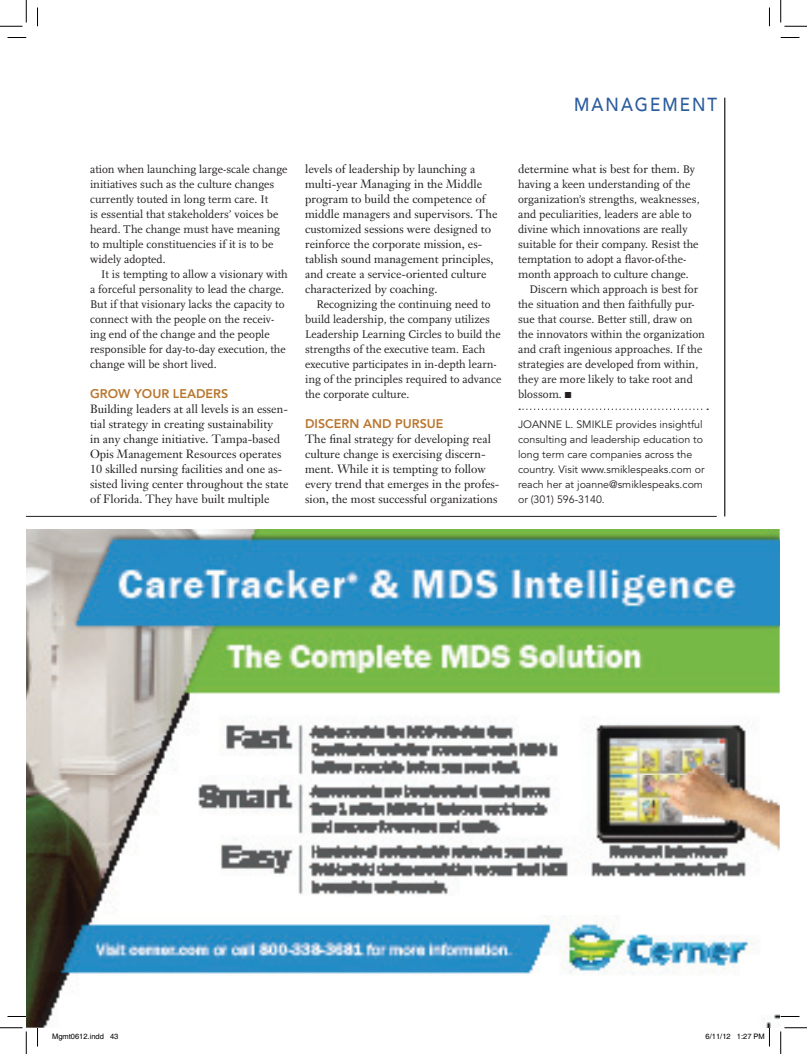
<style>
.page{position:relative;width:807px;height:1054px;background:#fff}
.page>*{position:absolute;margin:0;border:0;box-sizing:border-box;transform-origin:0 0}
.t1{font:500 18.75px "Avenir LT Std";letter-spacing:.12em;color:#2b5c9d;scale:.9 1}
.t2{font:800 12.5px "Avenir LT Std";color:#b97730}
.t3{font:11.75px/15px "Janson Text";color:#231f20}
.t4{font:11.5px/15px "Scala OT";color:#231f20}
.t5{font:10.62px/15px "Avenir";color:#231f20}
.t6{font:7.5px "Helvetica";color:#000}
.s1{font-family:"Scala OT";font-size:11.5px}
</style>
<div class="page">
<hr style="left:723px;top:98px;width:2px;height:418px;background:#231f20">
<svg style="left:519px;top:409px;width:188px;height:1px"></svg>
<img style="left:26px;top:530px;width:753px;height:498px">
<hr style="left:26px;top:516px;width:690px;height:1px;background:#231f20">
<svg style="left:8px;top:37px;width:18px;height:1px"></svg>
<svg style="left:780px;top:37px;width:19px;height:1px"></svg>
<svg style="left:8px;top:1016px;width:18px;height:1px"></svg>
<svg style="left:780px;top:1016px;width:19px;height:1px"></svg>
<svg style="left:37px;top:8px;width:1px;height:18px"></svg>
<svg style="left:37px;top:1028px;width:1px;height:18px"></svg>
<svg style="left:769px;top:8px;width:1px;height:18px"></svg>
<svg style="left:0;top:0;width:27px;height:27px"></svg>
<svg style="left:0;top:1027px;width:27px;height:27px"></svg>
<svg style="left:780px;top:0;width:26px;height:27px"></svg>
<svg style="left:780px;top:1027px;width:26px;height:27px"></svg>
<svg style="left:769px;top:1028px;width:1px;height:18px"></svg>
<h1 class="t1" style="left:574px;top:94px;width:160px">MANAGEMENT</h1>
<p class="t4" style="left:90px;top:162px;width:199px">ation when launching large-scale change initiatives such as the culture changes currently touted in long term care. It<br>is essential that stakeholders’ voices be heard. The change must have meaning to multiple constituencies if it is to be widely adopted.</p>
<p class="t4" style="left:90px;top:267px;width:199px;text-indent:11px">It is tempting to allow a visionary with a forceful personality to lead the charge.<br>But if that visionary lacks the capacity to connect with the people on the receiv&shy;ing end of the change and the people responsible for day-to-day execution, the change will be short lived.</p>
<p class="t2" style="left:90px;top:386px;width:140px">GROW YOUR LEADERS</p>
<p class="t3" style="left:90px;top:401px;width:200px">Building leaders at all levels is an essen&shy;tial strategy in creating sustainability<br>in any change initiative. Tampa-based Opis Management Resources operates 10 skilled nursing facilities and one as&shy;sisted living center throughout the state of Florida. They have built multiple</p>
<p class="t3" style="left:305px;top:161px;width:194px">levels of leadership by launching a multi-year Managing in the Middle program to build the competence of middle managers and supervisors. The customized sessions were designed to reinforce the corporate mission, es&shy;tablish sound management principles, and create a service-oriented culture characterized by coaching.</p>
<p class="t4" style="left:305px;top:297px;width:198px;text-indent:11px">Recognizing the continuing need to build leadership, the company utilizes Leadership Learning Circles to build the strengths of the executive team. Each executive participates in in-depth learn&shy;ing of the principles required to advance the corporate culture.</p>
<p class="t2" style="left:305px;top:416px;width:140px">DISCERN AND PURSUE</p>
<p class="t3" style="left:305px;top:431px;width:196px">The final strategy for developing real culture change is exercising discern&shy;ment. While it is tempting to follow every trend that emerges in the profes&shy;sion, the most successful organizations</p>
<p class="t3" style="left:518px;top:161px;width:178px">determine what is best for them. <span class="s1">By</span></p>
<p class="t4" style="left:518px;top:177px;width:174px">having a keen understanding of the</p>
<p class="t4" style="left:518px;top:192px;width:183px">organization’s strengths, weaknesses,</p>
<p class="t4" style="left:518px;top:207px;width:175px">and peculiarities, leaders are able to</p>
<p class="t4" style="left:518px;top:222px;width:171px">divine which innovations are really</p>
<p class="t4" style="left:518px;top:237px;width:182px">suitable for their company. Resist the</p>
<p class="t4" style="left:518px;top:252px;width:169px">temptation to adopt a avor-of-the-</p>
<p class="t4" style="left:518px;top:267px;width:172px">month approach to culture change.</p>
<p class="t4" style="left:529px;top:282px;width:170px">Discern which approach is best for</p>
<p class="t4" style="left:518px;top:297px;width:178px">the situation and then faithfully pur-</p>
<p class="t4" style="left:518px;top:312px;width:176px">sue that course. Better still, draw on</p>
<p class="t4" style="left:518px;top:327px;width:188px">the innovators within the organization</p>
<p class="t4" style="left:518px;top:342px;width:186px">and craft ingenious approaches. If the</p>
<p class="t4" style="left:518px;top:356px;width:181px">strategies are developed from within,</p>
<p class="t4" style="left:518px;top:371px;width:176px">they are more likely to take root and</p>
<p class="t4" style="left:518px;top:386px;width:55px">blossom. ■</p>
<p class="t5" style="left:518px;top:417px;width:188px">JOANNE L. SMIKLE provides insightful consulting and leadership education to long term care companies across the country. Visit www.smiklespeaks.com or reach her at joanne@smiklespeaks.com or (301) 596-3140.</p>
<p class="t6" style="left:52px;top:1032px;width:68px">Mgmt0612.indd 43</p>
<p class="t6" style="left:705px;top:1032px;width:61px">6/11/12 1:27 PM</p>
</div>
